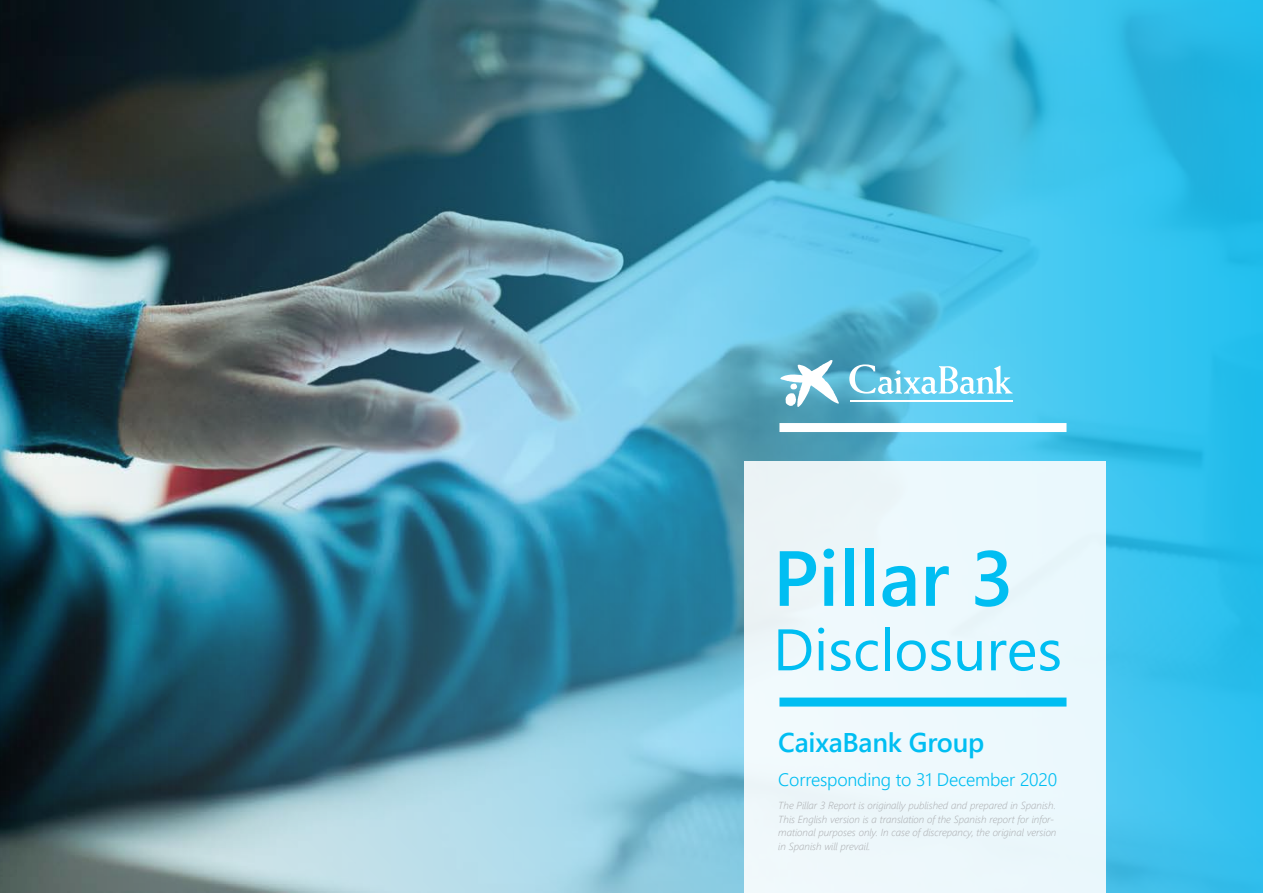
<style>
.page{position:relative;width:1263px;height:893px;background:#fff}
.page>*{position:absolute;margin:0;border:0;box-sizing:border-box;transform-origin:0 0}
.t1{font:600 78px "Segoe UI";color:#00bef2}
.t2{font:58.5px "Segoe UI";color:#00bef2}
.t3{font:600 27px "Segoe UI";letter-spacing:-.01em;color:#00bef2}
.t4{font:300 18px "Segoe UI";letter-spacing:-.01em;color:#00bef2}
.t5{font:italic 300 10.2px/13.5px "Segoe UI";color:#a7a9ac}
</style>
<div class="page">
<img style="left:0;top:0;width:1263px;height:893px">
<div style="left:744px;top:461px;width:362px;height:432px;background:#ecf8fd"></div>
<div style="left:779px;top:698px;width:287px;height:9px;background:#00bef2"></div>
<div style="left:779px;top:423px;width:287px;height:9px;background:#fff"></div>
<svg style="left:780px;top:360px;width:59px;height:47px"></svg>
<svg style="left:849px;top:364px;width:163px;height:30px"></svg>
<hr style="left:850px;top:401px;width:162px;height:1px;background:#fff">
<h1 class="t1" style="left:773px;top:505px;width:242px">Pillar 3</h1>
<h2 class="t2" style="left:773px;top:594px;width:291px">Disclosures</h2>
<h3 class="t3" style="left:778px;top:716px;width:208px">CaixaBank Group</h3>
<h3 class="t4" style="left:778px;top:763px;width:281px">Corresponding to 31 December 2020</h3>
<p class="t5" style="left:778px;top:797px;width:280px">The Pillar 3 Report is originally published and prepared in Spanish.<br>This English version is a translation of the Spanish report for infor&shy;mational purposes only. In case of discrepancy, the original version in Spanish will prevail.</p>
</div>
